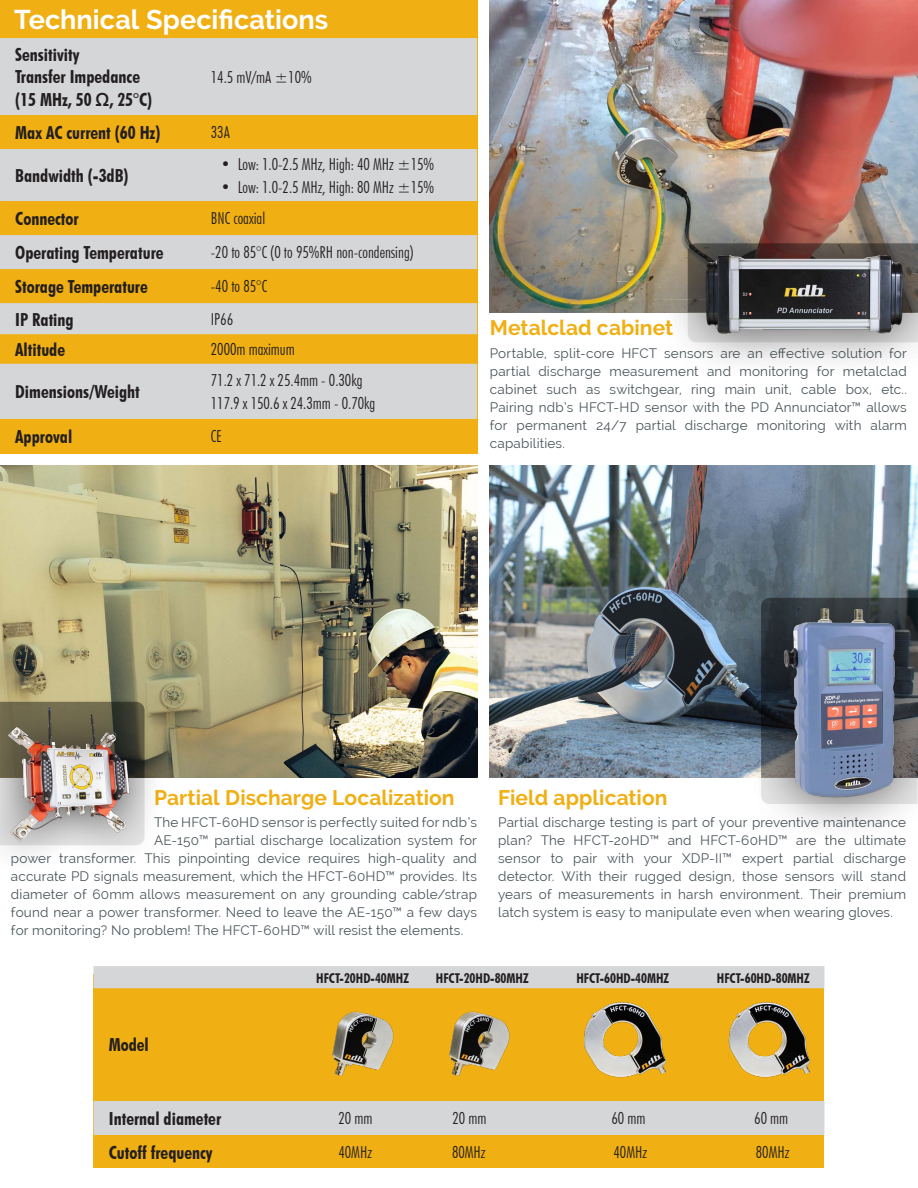
<style>
.page{position:relative;width:918px;height:1188px;background:#fff}
.page>*{position:absolute;margin:0;border:0;box-sizing:border-box;transform-origin:0 0}
.Paragraph_Style_1{font:700 27px "Raleway";color:#fff}
.Paragraph_Style_1-2{font:700 21px "Raleway";letter-spacing:.005em;color:#f0af13}
.Tableau_gauche{font:700 condensed 18px/22.5px "Futura BT";color:#231f20}
.Tableau_droite{font:300 condensed 16.5px "Futura BT";color:#231f20}
.Paragraph_Style_1-3{font:13.5px/18px "Raleway";letter-spacing:.015em;color:#4b565b;text-align:justify}
.Tableau_gauche-2{font:700 condensed 13.5px "Futura BT";color:#231f20}
</style>
<div class="page">
<div style="left:0;top:0;width:477px;height:454px;background:#f0af13"></div>
<img style="left:490px;top:0;width:428px;height:312px">
<img style="left:490px;top:466px;width:428px;height:312px">
<img style="left:0;top:466px;width:477px;height:312px">
<svg style="left:0;top:38px;width:477px;height:381px;fill:#d5d6d8"></svg>
<div style="left:94px;top:975px;width:730px;height:193px;background:#f0af13"></div>
<svg style="left:94px;top:966px;width:730px;height:169px"></svg>
<img style="left:446px;top:1012px;width:63px;height:66px">
<img style="left:330px;top:1012px;width:63px;height:66px">
<img style="left:584px;top:1002px;width:83px;height:76px">
<img style="left:729px;top:1002px;width:82px;height:76px">
<div style="left:659px;top:210px;width:259px;height:168px;background:#231f20;opacity:.75"></div>
<img style="left:701px;top:252px;width:205px;height:82px">
<div style="left:739px;top:565px;width:179px;height:278px;background:#231f20;opacity:.75"></div>
<img style="left:781px;top:605px;width:116px;height:194px">
<div style="left:0;top:676px;width:167px;height:200px;background:#231f20;opacity:.75"></div>
<img style="left:6px;top:704px;width:127px;height:140px">
<p class="Paragraph_Style_1" style="left:14px;top:4px;width:315px">Technical Specifications</p>
<p class="Tableau_gauche" style="left:15px;top:43px;width:139px">Sensitivity<br>Transfer Impedance (15 MHz, 50 Ω, 25°C)</p>
<p class="Tableau_droite" style="left:211px;top:67px;width:102px">14.5 mV/mA ±10%</p>
<p class="Tableau_gauche" style="left:15px;top:121px;width:147px">Max AC current (60 Hz)</p>
<p class="Tableau_droite" style="left:211px;top:122px;width:20px">33A</p>
<p class="Tableau_gauche" style="left:15px;top:164px;width:115px">Bandwidth (-3dB)</p>
<p class="Tableau_droite" style="left:221px;top:154px;width:215px">• Low: 1.0-2.5 MHz, High: 40 MHz ±15%</p>
<p class="Tableau_droite" style="left:221px;top:177px;width:215px">• Low: 1.0-2.5 MHz, High: 80 MHz ±15%</p>
<p class="Tableau_gauche" style="left:15px;top:207px;width:65px">Connector</p>
<p class="Tableau_droite" style="left:211px;top:208px;width:56px">BNC coaxial</p>
<p class="Tableau_gauche" style="left:15px;top:241px;width:150px">Operating Temperature</p>
<p class="Tableau_droite" style="left:211px;top:242px;width:205px">-20 to 85°C (0 to 95%RH non-condensing)</p>
<p class="Tableau_gauche" style="left:15px;top:275px;width:134px">Storage Temperature</p>
<p class="Tableau_droite" style="left:211px;top:276px;width:58px">-40 to 85°C</p>
<p class="Tableau_gauche" style="left:15px;top:308px;width:60px">IP Rating</p>
<p class="Tableau_droite" style="left:211px;top:309px;width:24px">IP66</p>
<p class="Tableau_gauche" style="left:15px;top:338px;width:51px">Altitude</p>
<p class="Tableau_droite" style="left:211px;top:339px;width:85px">2000m maximum</p>
<p class="Tableau_gauche" style="left:15px;top:380px;width:126px">Dimensions/Weight</p>
<p class="Tableau_droite" style="left:211px;top:370px;width:153px">71.2 x 71.2 x 25.4mm - 0.30kg</p>
<p class="Tableau_droite" style="left:211px;top:393px;width:166px">117.9 x 150.6 x 24.3mm - 0.70kg</p>
<p class="Tableau_gauche" style="left:15px;top:425px;width:59px">Approval</p>
<p class="Tableau_droite" style="left:211px;top:426px;width:13px">CE</p>
<p class="Paragraph_Style_1-2" style="left:490px;top:316px;width:185px">Metalclad cabinet</p>
<p class="Paragraph_Style_1-3" style="left:490px;top:344px;width:419px">Portable, split-core HFCT sensors are an effective solution for partial discharge measurement and monitoring for metalclad cabinet such as switchgear, ring main unit, cable box, etc..<br>Pairing ndb’s HFCT-HD sensor with the PD Annunciator™ allows for permanent 24/7 partial discharge monitoring with alarm capabilities.</p>
<p class="Paragraph_Style_1-2" style="left:154px;top:785px;width:302px">Partial Discharge Localization</p>
<p class="Paragraph_Style_1-3" style="left:154px;top:813px;width:325px">The HFCT-60HD sensor is perfectly suited for ndb’s</p>
<p class="Paragraph_Style_1-3" style="left:154px;top:831px;width:325px">AE-150™ partial discharge localization system for</p>
<p class="Paragraph_Style_1-3" style="left:11px;top:849px;width:468px">power transformer. This pinpointing device requires high-quality and</p>
<p class="Paragraph_Style_1-3" style="left:11px;top:867px;width:468px">accurate PD signals measurement, which the HFCT-60HD™ provides. Its</p>
<p class="Paragraph_Style_1-3" style="left:11px;top:885px;width:468px">diameter of 60mm allows measurement on any grounding cable/strap</p>
<p class="Paragraph_Style_1-3" style="left:11px;top:903px;width:468px">found near a power transformer. Need to leave the AE-150™ a few days</p>
<p class="Paragraph_Style_1-3" style="left:11px;top:921px;width:454px">for monitoring? No problem! The HFCT-60HD™ will resist the elements.</p>
<p class="Paragraph_Style_1-2" style="left:498px;top:785px;width:171px">Field application</p>
<p class="Paragraph_Style_1-3" style="left:498px;top:813px;width:409px">Partial discharge testing is part of your preventive maintenance plan? The HFCT-20HD™ and HFCT-60HD™ are the ultimate sensor to pair with your XDP-II™ expert partial discharge detector. With their rugged design, those sensors will stand years of measurements in harsh environment. Their premium latch system is easy to manipulate even when wearing gloves.</p>
<p class="Tableau_gauche" style="left:109px;top:1034px;width:42px">Model</p>
<p class="Tableau_gauche-2" style="left:316px;top:970px;width:94px">HFCT-20HD-40MHZ</p>
<p class="Tableau_gauche-2" style="left:436px;top:970px;width:94px">HFCT-20HD-80MHZ</p>
<p class="Tableau_gauche-2" style="left:576px;top:970px;width:94px">HFCT-60HD-40MHZ</p>
<p class="Tableau_gauche-2" style="left:717px;top:970px;width:94px">HFCT-60HD-80MHZ</p>
<p class="Tableau_gauche" style="left:109px;top:1107px;width:114px">Internal diameter</p>
<p class="Tableau_droite" style="left:338px;top:1108px;width:36px">20 mm</p>
<p class="Tableau_droite" style="left:453px;top:1108px;width:36px">20 mm</p>
<p class="Tableau_droite" style="left:611px;top:1108px;width:36px">60 mm</p>
<p class="Tableau_droite" style="left:754px;top:1108px;width:36px">60 mm</p>
<p class="Tableau_gauche" style="left:109px;top:1141px;width:105px">Cutoff frequency</p>
<p class="Tableau_droite" style="left:338px;top:1142px;width:35px">40MHz</p>
<p class="Tableau_droite" style="left:452px;top:1142px;width:35px">80MHz</p>
<p class="Tableau_droite" style="left:614px;top:1142px;width:35px">40MHz</p>
<p class="Tableau_droite" style="left:756px;top:1142px;width:35px">80MHz</p>
</div>
